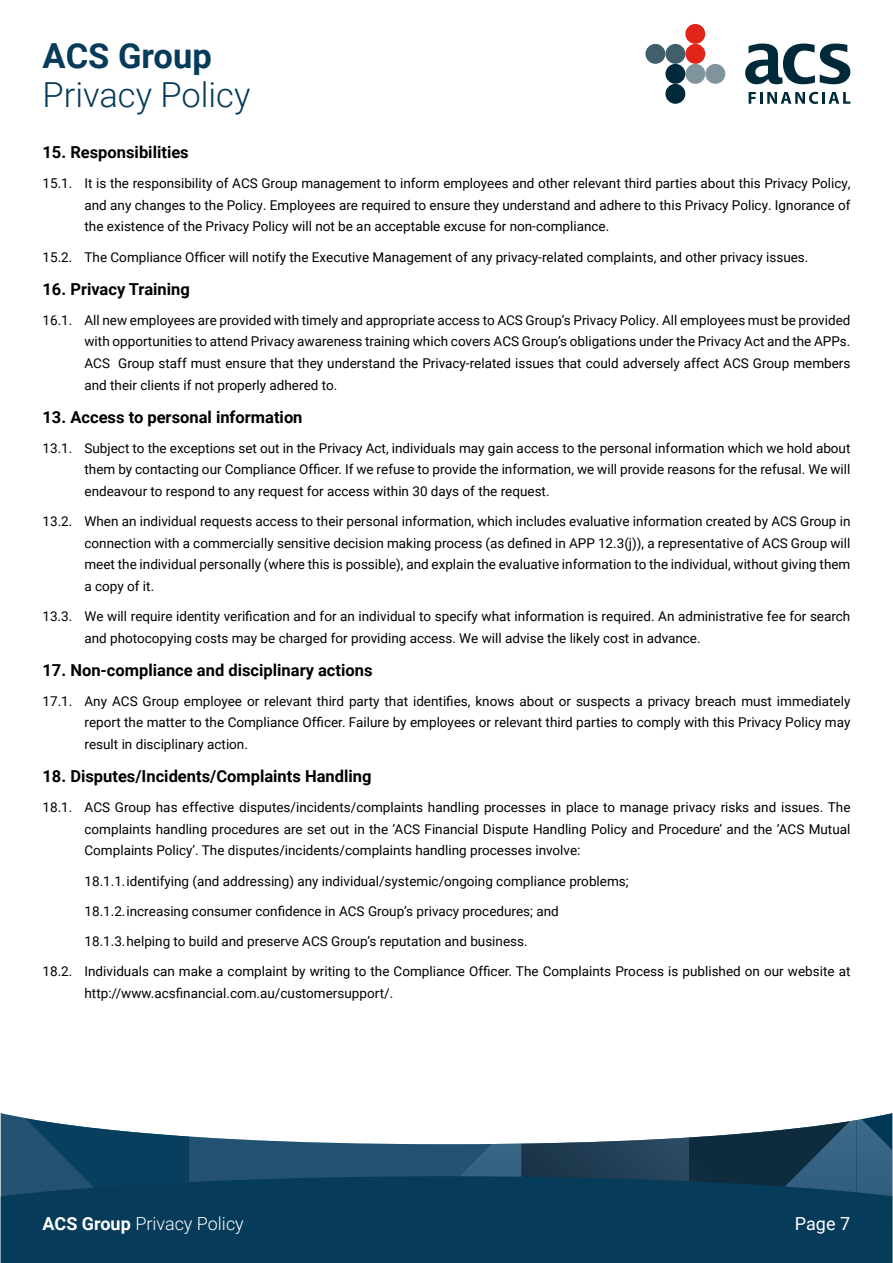
<style>
.page{position:relative;width:893px;height:1263px;background:#fff}
.page>*{position:absolute;margin:0;border:0;box-sizing:border-box;transform-origin:0 0}
.t1{font:300 34.5px "Roboto";color:#063b59}
.t2{font:700 34.5px "Roboto";color:#063b59}
.t3{font:300 18px "Roboto";color:#fff}
.t4{font:18px "Roboto";color:#fff}
.t5{font:700 16.5px "Roboto";color:#000}
.t6{font:13.5px/21.6px "Roboto";color:#000;text-align:justify}
.s1{font-weight:700}
</style>
<div class="page">
<svg style="left:21px;top:1113px;width:871px;height:63px"></svg>
<div style="left:1px;top:1176px;width:891px;height:87px;background:#063b59"></div>
<div style="left:685px;top:64px;width:20px;height:20px;background:#80949d;border-radius:50%"></div>
<div style="left:705px;top:64px;width:20px;height:20px;background:#80949d;border-radius:50%"></div>
<div style="left:665px;top:44px;width:20px;height:20px;background:#405f6b;border-radius:50%"></div>
<div style="left:665px;top:64px;width:20px;height:20px;background:#002a3a;border-radius:50%"></div>
<div style="left:665px;top:84px;width:20px;height:20px;background:#002a3a;border-radius:50%"></div>
<div style="left:645px;top:44px;width:20px;height:20px;background:#405f6b;border-radius:50%"></div>
<div style="left:685px;top:44px;width:20px;height:20px;background:#e1251b;border-radius:50%"></div>
<div style="left:685px;top:24px;width:20px;height:20px;background:#e1251b;border-radius:50%"></div>
<svg style="left:745px;top:44px;width:105px;height:40px"></svg>
<svg style="left:749px;top:92px;width:101px;height:12px"></svg>
<h1 class="t2" style="left:43px;top:32px;width:171px">ACS Group</h1>
<h1 class="t1" style="left:43px;top:70px;width:209px">Privacy Policy</h1>
<p class="t5" style="left:43px;top:141px;width:148px">15. Responsibilities</p>
<p class="t6" style="left:85px;top:172px;width:767px;text-indent:-42px">15.1. It is the responsibility of ACS Group management to inform employees and other relevant third parties about this Privacy Policy, and any changes to the Policy. Employees are required to ensure they understand and adhere to this Privacy Policy. Ignorance of the existence of the Privacy Policy will not be an acceptable excuse for non‐compliance.</p>
<p class="t6" style="left:43px;top:245px;width:767px">15.2. The Compliance Officer will notify the Executive Management of any privacy‐related complaints, and other privacy issues.</p>
<p class="t5" style="left:43px;top:277px;width:149px">16. Privacy Training</p>
<p class="t6" style="left:84px;top:309px;width:767px;text-indent:-42px">16.1. All new employees are provided with timely and appropriate access to ACS Group’s Privacy Policy. All employees must be provided with opportunities to attend Privacy awareness training which covers ACS Group’s obligations under the Privacy Act and the APPs.<br>ACS Group staff must ensure that they understand the Privacy‐related issues that could adversely affect ACS Group members and their clients if not properly adhered to.</p>
<p class="t5" style="left:43px;top:405px;width:262px">13. Access to personal information</p>
<p class="t6" style="left:85px;top:437px;width:767px;text-indent:-42px">13.1. Subject to the exceptions set out in the Privacy Act, individuals may gain access to the personal information which we hold about them by contacting our Compliance Officer. If we refuse to provide the information, we will provide reasons for the refusal. We will endeavour to respond to any request for access within 30 days of the request.</p>
<p class="t6" style="left:84px;top:510px;width:767px;text-indent:-42px">13.2. When an individual requests access to their personal information, which includes evaluative information created by ACS Group in connection with a commercially sensitive decision making process (as defined in APP 12.3(j)), a representative of ACS Group will meet the individual personally (where this is possible), and explain the evaluative information to the individual, without giving them a copy of it.</p>
<p class="t6" style="left:84px;top:605px;width:767px;text-indent:-42px">13.3. We will require identity verification and for an individual to specify what information is required. An administrative fee for search and photocopying costs may be charged for providing access. We will advise the likely cost in advance.</p>
<p class="t5" style="left:43px;top:658px;width:331px">17. Non‐compliance and disciplinary actions</p>
<p class="t6" style="left:84px;top:690px;width:767px;text-indent:-42px">17.1. Any ACS Group employee or relevant third party that identifies, knows about or suspects a privacy breach must immediately report the matter to the Compliance Officer. Failure by employees or relevant third parties to comply with this Privacy Policy may result in disciplinary action.</p>
<p class="t5" style="left:43px;top:765px;width:330px">18. Disputes/Incidents/Complaints Handling</p>
<p class="t6" style="left:85px;top:796px;width:767px;text-indent:-42px">18.1. ACS Group has effective disputes/incidents/complaints handling processes in place to manage privacy risks and issues. The complaints handling procedures are set out in the ‘ACS Financial Dispute Handling Policy and Procedure’ and the ‘ACS Mutual Complaints Policy’. The disputes/incidents/complaints handling processes involve:</p>
<p class="t6" style="left:85px;top:869px;width:546px">18.1.1.identifying (and addressing) any individual/systemic/ongoing compliance problems;</p>
<p class="t6" style="left:85px;top:899px;width:476px">18.1.2.increasing consumer confidence in ACS Group’s privacy procedures; and</p>
<p class="t6" style="left:85px;top:930px;width:445px">18.1.3.helping to build and preserve ACS Group’s reputation and business.</p>
<p class="t6" style="left:84px;top:960px;width:767px;text-indent:-42px">18.2. Individuals can make a complaint by writing to the Compliance Officer. The Complaints Process is published on our website at http://www.acsfinancial.com.au/customersupport/.</p>
<h2 class="t3" style="left:43px;top:1211px;width:203px"><span class="s1">ACS Group</span> Privacy Policy</h2>
<h2 class="t4" style="left:795px;top:1211px;width:57px">Page 7</h2>
</div>
